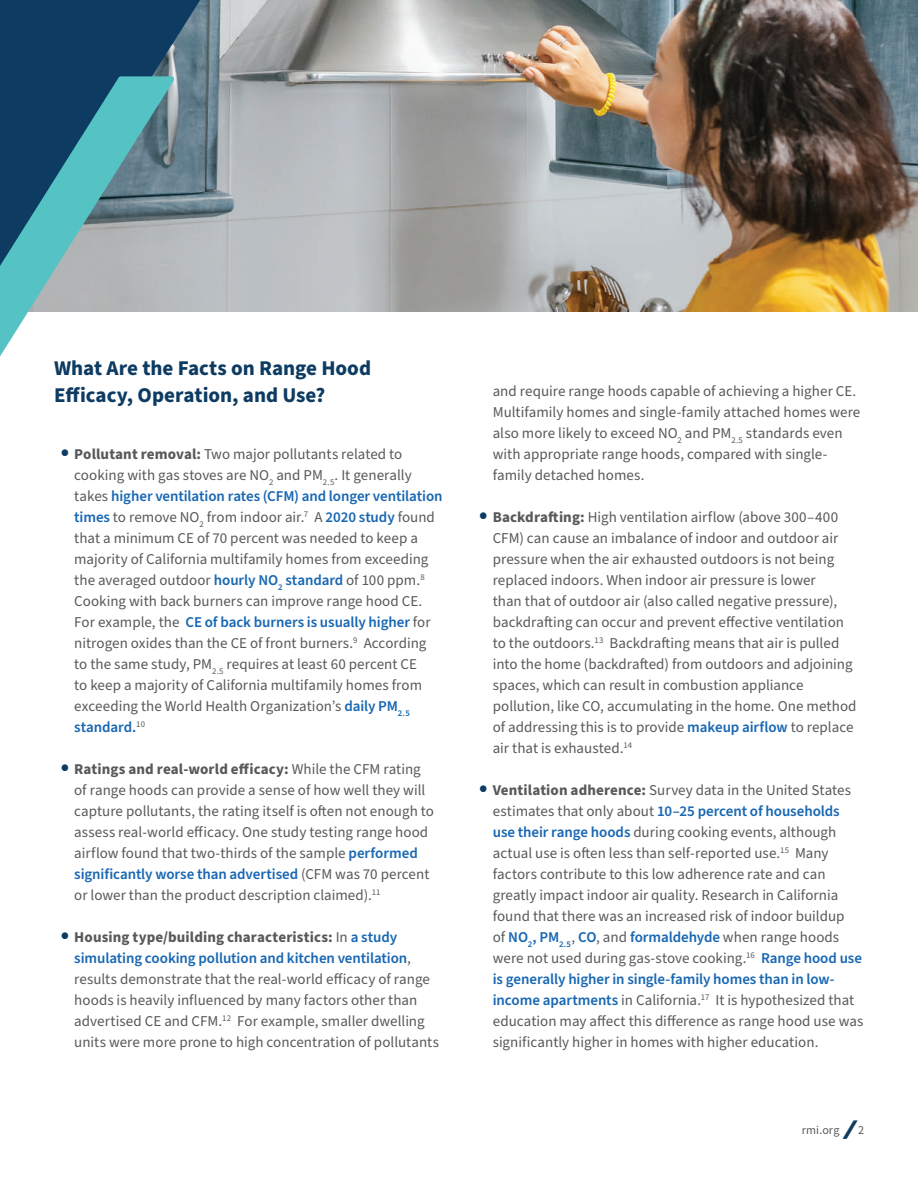
<style>
.page{position:relative;width:918px;height:1188px;background:#fff}
.page>*{position:absolute;margin:0;border:0;box-sizing:border-box;transform-origin:0 0}
.t1{font:700 21px/27px "Source Sans Pro";color:#0d3b62}
.t2{font:15px/21px "Source Sans Pro";color:#58595b}
.t3{font:12px "Source Sans Pro";letter-spacing:.015em;color:#58595b}
.s1{font-weight:700;font-size:24px;color:#0d3b62}
.s2{font-weight:700}
.s3{font-weight:600;color:#1867b3}
.s4{font-family:"Interstate";font-weight:900;font-style:italic;font-size:21px;color:#0d3b62}
</style>
<div class="page">
<img style="left:200px;top:0;width:718px;height:312px">
<svg style="left:0;top:0;width:200px;height:312px;background:#385b78"></svg>
<svg style="left:0;top:76px;width:174px;height:281px;background:#719eaa"></svg>
<h1 class="t1" style="left:54px;top:355px;width:319px">What Are the Facts on Range Hood<br>Efficacy, Operation, and Use?</h1>
<p class="t2" style="left:74px;top:444px;width:370px;text-indent:-13px"><span class="s1">•</span> <span class="s2">Pollutant removal:</span> Two major pollutants related to cooking with gas stoves are NO<sub>2</sub> and PM<sub>2.5</sub>. It generally takes <span class="s3">higher ventilation rates (CFM) and longer ventilation times</span> to remove NO<sub>2</sub> from indoor air.<sup>7</sup> A <span class="s3">2020 study</span> found that a minimum CE of 70 percent was needed to keep a majority of California multifamily homes from exceeding the averaged outdoor <span class="s3">hourly NO</span><sub>2</sub> <span class="s3">standard</span> of 100 ppm.<sup>8<br></sup>Cooking with back burners can improve range hood CE.<br>For example, the <span class="s3">CE of back burners is usually higher</span> for nitrogen oxides than the CE of front burners.<sup>9</sup> According to the same study, PM<sub>2.5</sub> requires at least 60 percent CE<br>to keep a majority of California multifamily homes from exceeding the World Health Organization’s <span class="s3">daily PM</span><sub>2.5 </sub><span class="s3">standard.</span><sup>10</sup></p>
<p class="t2" style="left:74px;top:759px;width:361px;text-indent:-14px"><span class="s1">•</span> <span class="s2">Ratings and real-world efficacy:</span> While the CFM rating of range hoods can provide a sense of how well they will capture pollutants, the rating itself is often not enough to assess real-world efficacy. One study testing range hood airflow found that two-thirds of the sample <span class="s3">performed significantly worse than advertised</span> (CFM was 70 percent or lower than the product description claimed).<sup>11</sup></p>
<p class="t2" style="left:74px;top:927px;width:366px;text-indent:-14px"><span class="s1">•</span> <span class="s2">Housing type/building characteristics:</span> In <span class="s3">a study simulating cooking pollution and kitchen ventilation</span>, results demonstrate that the real-world efficacy of range hoods is heavily influenced by many factors other than advertised CE and CFM.<sup>12</sup> For example, smaller dwelling units were more prone to high concentration of pollutants</p>
<p class="t2" style="left:493px;top:381px;width:369px">and require range hoods capable of achieving a higher CE.<br>Multifamily homes and single-family attached homes were also more likely to exceed NO<sub>2</sub> and PM<sub>2.5</sub> standards even with appropriate range hoods, compared with single&shy;family detached homes.</p>
<p class="t2" style="left:493px;top:507px;width:365px;text-indent:-13px"><span class="s1">•</span> <span class="s2">Backdrafting:</span> High ventilation airflow (above 300–400<br>CFM) can cause an imbalance of indoor and outdoor air pressure when the air exhausted outdoors is not being replaced indoors. When indoor air pressure is lower<br>than that of outdoor air (also called negative pressure), backdrafting can occur and prevent effective ventilation to the outdoors.<sup>13</sup> Backdrafting means that air is pulled into the home (backdrafted) from outdoors and adjoining spaces, which can result in combustion appliance pollution, like CO, accumulating in the home. One method of addressing this is to provide <span class="s3">makeup airflow</span> to replace air that is exhausted.<sup>14</sup></p>
<p class="t2" style="left:493px;top:780px;width:372px;text-indent:-13px"><span class="s1">•</span> <span class="s2">Ventilation adherence:</span> Survey data in the United States estimates that only about <span class="s3">10–25 percent of households use their range hoods</span> during cooking events, although actual use is often less than self-reported use.<sup>15</sup> Many factors contribute to this low adherence rate and can greatly impact indoor air quality. Research in California found that there was an increased risk of indoor buildup<br>of <span class="s3">NO</span><sub>2</sub><span class="s3">, PM</span><sub>2.5</sub>, <span class="s3">CO</span>, and <span class="s3">formaldehyde</span> when range hoods were not used during gas-stove cooking.<sup>16</sup> <span class="s3">Range hood use is generally higher in single-family homes than in low&shy;income apartments</span> in California.<sup>17</sup> It is hypothesized that education may affect this difference as range hood use was significantly higher in homes with higher education.</p>
<p class="t3" style="left:802px;top:1122px;width:64px">rmi.org <span class="s4">/</span> 2</p>
</div>
